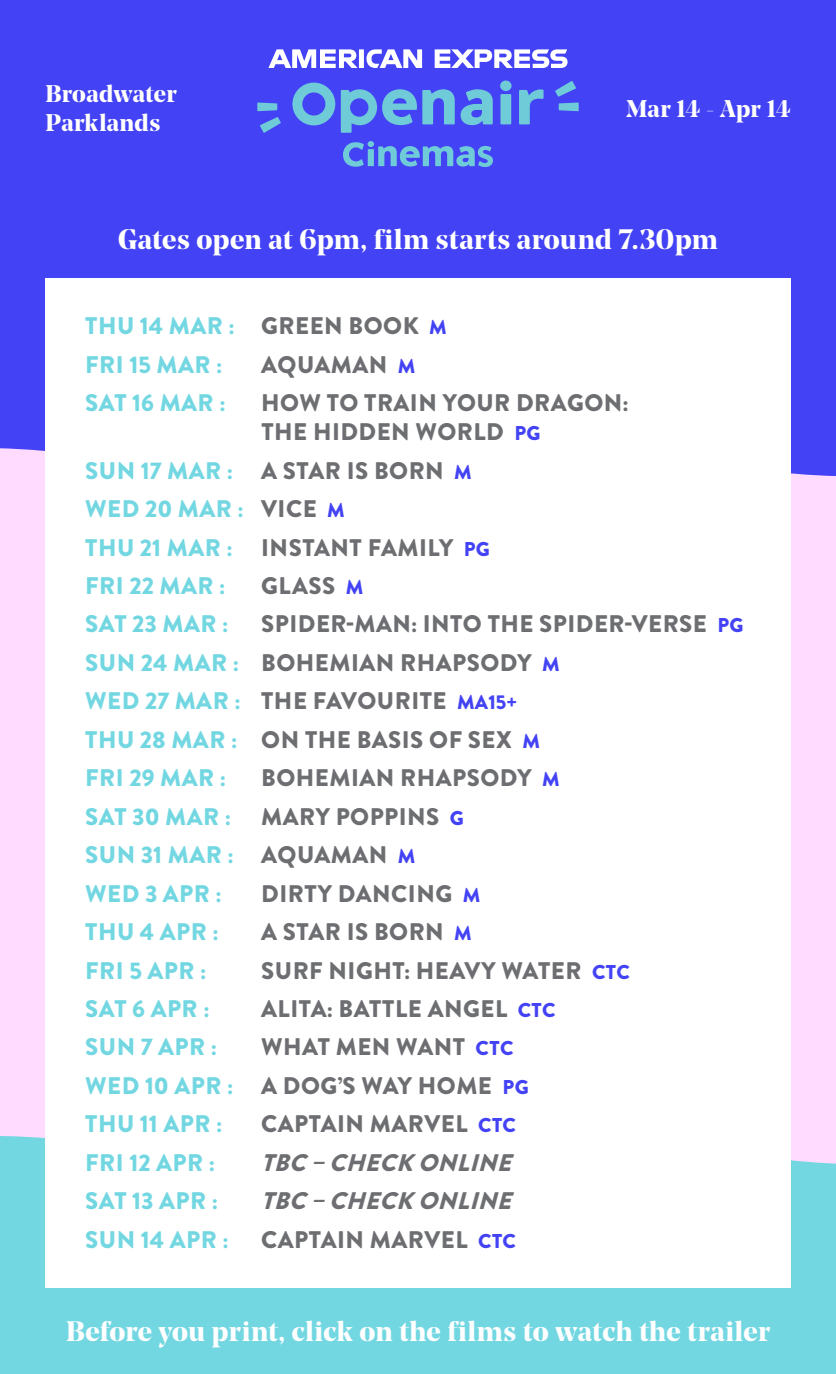
<style>
.page{position:relative;width:836px;height:1374px;background:#fff}
.page>*{position:absolute;margin:0;border:0;box-sizing:border-box;transform-origin:0 0}
.t1{font:700 28px "Noe Display";letter-spacing:.01em;color:#fff}
.t2{font:900 24px/38.4px "Brandon Grotesque";letter-spacing:.02em;color:#6d6e71}
.t3{font:900 24px/38.4px "Brandon Grotesque";letter-spacing:.02em;color:#73d7e2}
.t4{font:italic 900 24px "Brandon Grotesque";color:#6d6e71}
.t5{font:700 24px/28.8px "Noe Display";letter-spacing:.015em;color:#fff}
.s1{color:#6d6e71}
.s2{font-size:20px;color:#4343f5}
.s3{color:#73d7e2}
</style>
<div class="page">
<div style="left:0;top:119px;width:835px;height:1254px;background:#ffdcff"></div>
<div style="left:0;top:1135px;width:835px;height:238px;background:#73d7e2"></div>
<div style="left:0;top:0;width:835px;height:476px;background:#4343f5"></div>
<div style="left:45px;top:278px;width:745px;height:1009px;background:#fff"></div>
<svg style="left:268px;top:49px;width:154px;height:19px"></svg>
<svg style="left:434px;top:49px;width:133px;height:19px"></svg>
<svg style="left:555px;top:81px;width:23px;height:30px"></svg>
<svg style="left:257px;top:102px;width:20px;height:9px"></svg>
<svg style="left:260px;top:117px;width:21px;height:16px"></svg>
<svg style="left:460px;top:89px;width:32px;height:36px"></svg>
<div style="left:500px;top:94px;width:11px;height:30px;background:#6ecbd7"></div>
<div style="left:500px;top:80px;width:11px;height:11px;background:#6ecbd7;border-radius:50%"></div>
<svg style="left:519px;top:89px;width:24px;height:35px"></svg>
<svg style="left:292px;top:83px;width:43px;height:42px"></svg>
<svg style="left:343px;top:142px;width:21px;height:25px"></svg>
<div style="left:367px;top:149px;width:7px;height:17px;background:#6ecbd7"></div>
<div style="left:367px;top:141px;width:7px;height:6px;background:#6ecbd7;border-radius:50%"></div>
<svg style="left:378px;top:145px;width:115px;height:22px"></svg>
<svg style="left:341px;top:89px;width:113px;height:44px"></svg>
<p class="t5" style="left:45px;top:79px;width:133px">Broadwater<br>Parklands</p>
<p class="t5" style="left:626px;top:93px;width:166px">Mar 14 - Apr 14</p>
<p class="t1" style="left:118px;top:221px;width:601px">Gates open at 6pm, film starts around 7.30pm</p>
<p class="t3" style="left:85px;top:307px;width:363px">THU 14 MAR : <span class="s1">GREEN BOOK</span> <span class="s2">M<br></span>FRI 15 MAR :</p>
<p class="t2" style="left:261px;top:345px;width:156px">AQUAMAN <span class="s2">M</span></p>
<p class="t3" style="left:85px;top:384px;width:142px">SAT 16 MAR :</p>
<p class="t2" style="left:261px;top:389px;width:369px;line-height:28.8px">HOW TO TRAIN YOUR DRAGON:<br>THE HIDDEN WORLD <span class="s2">PG</span></p>
<p class="t3" style="left:85px;top:451px;width:406px">SUN 17 MAR : <span class="s1">A STAR IS BORN</span> <span class="s2">M<br></span>WED 20 MAR : <span class="s1">VICE</span> <span class="s2">M<br></span>THU 21 MAR : <span class="s1">INSTANT FAMILY</span> <span class="s2">PG<br></span>FRI 22 MAR :</p>
<p class="t2" style="left:261px;top:566px;width:104px">GLASS <span class="s2">M</span></p>
<p class="t2" style="left:85px;top:605px;width:659px;text-indent:176px">SPIDER-MAN: INTO THE SPIDER-VERSE <span class="s2">PG<br></span><span class="s3">SUN 24 MAR :</span> BOHEMIAN RHAPSODY <span class="s2">M<br></span><span class="s3">WED 27 MAR :</span> THE FAVOURITE <span class="s2">MA15+<br></span><span class="s3">THU 28 MAR :</span> ON THE BASIS OF SEX <span class="s2">M<br></span><span class="s3">FRI 29 MAR :</span></p>
<p class="t3" style="left:85px;top:605px;width:145px">SAT 23 MAR :</p>
<p class="t2" style="left:261px;top:759px;width:300px">BOHEMIAN RHAPSODY <span class="s2">M</span></p>
<p class="t2" style="left:85px;top:797px;width:380px;text-indent:176px">MARY POPPINS <span class="s2">G<br></span><span class="s3">SUN 31 MAR :</span> AQUAMAN <span class="s2">M<br></span><span class="s3">WED 3 APR :</span></p>
<p class="t3" style="left:85px;top:797px;width:147px">SAT 30 MAR :</p>
<p class="t2" style="left:261px;top:874px;width:220px">DIRTY DANCING <span class="s2">M</span></p>
<p class="t3" style="left:85px;top:912px;width:135px">THU 4 APR :</p>
<p class="t2" style="left:261px;top:912px;width:212px">A STAR IS BORN <span class="s2">M</span></p>
<p class="t3" style="left:85px;top:951px;width:123px">FRI 5 APR :</p>
<p class="t2" style="left:261px;top:951px;width:370px">SURF NIGHT: HEAVY WATER <span class="s2">CTC</span></p>
<p class="t3" style="left:85px;top:989px;width:126px">SAT 6 APR :</p>
<p class="t2" style="left:261px;top:989px;width:296px">ALITA: BATTLE ANGEL <span class="s2">CTC</span></p>
<p class="t3" style="left:85px;top:1028px;width:133px">SUN 7 APR :</p>
<p class="t2" style="left:85px;top:1028px;width:445px;text-indent:176px">WHAT MEN WANT <span class="s2">CTC<br></span><span class="s3">WED 10 APR :</span> A DOG’S WAY HOME <span class="s2">PG<br></span><span class="s3">THU 11 APR :</span></p>
<p class="t2" style="left:261px;top:1105px;width:256px">CAPTAIN MARVEL <span class="s2">CTC</span></p>
<p class="t3" style="left:85px;top:1143px;width:131px">FRI 12 APR :</p>
<p class="t4" style="left:261px;top:1145px;width:260px">TBC–CHECKONLINE</p>
<p class="t3" style="left:85px;top:1181px;width:134px">SAT 13 APR :</p>
<p class="t4" style="left:261px;top:1183px;width:260px">TBC–CHECKONLINE</p>
<p class="t3" style="left:85px;top:1220px;width:145px">SUN 14 APR :</p>
<p class="t2" style="left:261px;top:1220px;width:256px">CAPTAIN MARVEL <span class="s2">CTC</span></p>
<p class="t1" style="left:66px;top:1312px;width:705px">Before you print, click on the films to watch the trailer</p>
</div>
